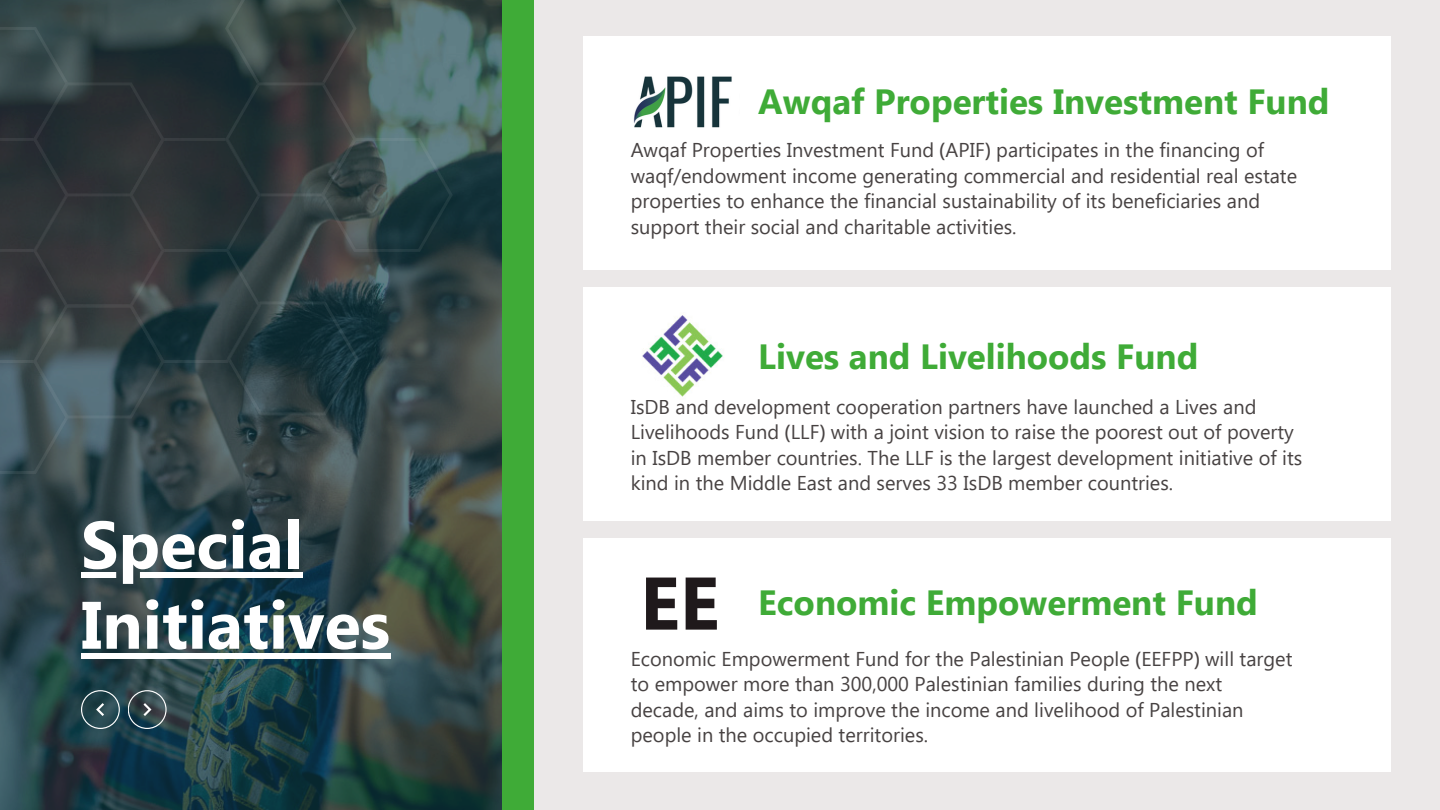
<style>
.page{position:relative;width:1440px;height:810px;background:#fff}
.page>*{position:absolute;margin:0;border:0;box-sizing:border-box;transform-origin:0 0}
.t1{font:700 74.4px "Segoe UI";color:#1f191b}
.t2{font:700 67px/80.2px "Segoe UI";color:#fff}
.t3{font:700 35px "Segoe UI";color:#3fab37}
.t4{font:20px/25.5px "Segoe UI";color:#474242}
.s1{font-family:"Noto Sans"}
</style>
<div class="page">
<img style="left:0;top:0;width:503px;height:810px">
<svg style="left:128px;top:690px;width:39px;height:39px"></svg>
<svg style="left:81px;top:690px;width:39px;height:39px"></svg>
<div style="left:534px;top:0;width:906px;height:810px;background:#ebe8e8"></div>
<div style="left:583px;top:36px;width:808px;height:234px;background:#fff"></div>
<svg style="left:0;top:0;width:453px;height:474px"></svg>
<div style="left:81px;top:572px;width:222px;height:6px;background:#fff"></div>
<div style="left:81px;top:653px;width:309px;height:6px;background:#fff"></div>
<div style="left:503px;top:0;width:31px;height:810px;background:#3fab37"></div>
<div style="left:583px;top:287px;width:808px;height:234px;background:#fff"></div>
<div style="left:583px;top:539px;width:808px;height:233px;background:#fff"></div>
<img style="left:633px;top:76px;width:99px;height:51px">
<img style="left:642px;top:315px;width:81px;height:82px">
<p class="t2" style="left:81px;top:501px;width:311px">Special<br>Initiatives</p>
<p class="t3" style="left:758px;top:77px;width:573px">Awqaf Properties Investment Fund</p>
<p class="t4" style="left:631px;top:136px;width:668px">Awqaf Properties Investment Fund <span class="s1">(</span>APIF<span class="s1">)</span> participates in the financing of waqf/endowment income generating commercial and residential real estate properties to enhance the financial sustainability of its beneficiaries and support their social and charitable activities.</p>
<p class="t3" style="left:758px;top:332px;width:442px">Lives and Livelihoods Fund</p>
<h2 class="t4" style="left:631px;top:393px;width:673px">IsDB and development cooperation partners have launched a Lives and Livelihoods Fund <span class="s1">(</span>LLF<span class="s1">)</span> with a joint vision to raise the poorest out of poverty in IsDB member countries. The LLF is the largest development initiative of its kind in the Middle East and serves 33 IsDB member countries.</h2>
<h3 class="t1" style="left:640px;top:549px;width:81px">EE</h3>
<p class="t3" style="left:758px;top:578px;width:501px">Economic Empowerment Fund</p>
<p class="t4" style="left:631px;top:645px;width:663px">Economic Empowerment Fund for the Palestinian People <span class="s1">(</span>EEFPP<span class="s1">)</span> will target to empower more than 300,000 Palestinian families during the next decade, and aims to improve the income and livelihood of Palestinian people in the occupied territories.</p>
</div>
